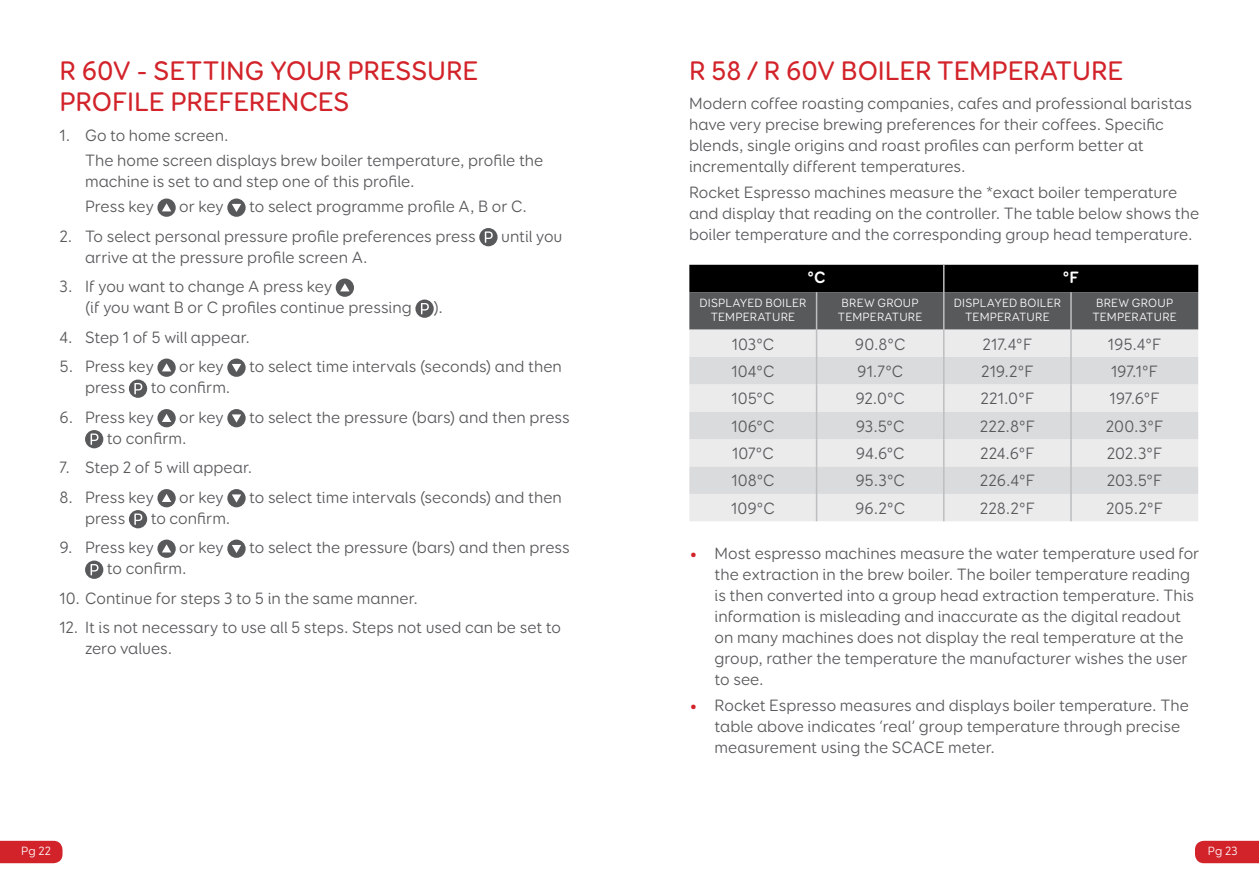
<style>
.page{position:relative;width:1259px;height:893px;background:#fff}
.page>*{position:absolute;margin:0;border:0;box-sizing:border-box;transform-origin:0 0}
.t1{font:500 27px/31.5px "Booster Next FY";letter-spacing:-.005em;color:#d2232a}
.t2{font:16.5px/21px "Booster Next FY";color:#58595b}
.t3{font:700 16.5px "Booster Next FY";color:#fff}
.t4{font:12px/13.5px "Booster Next FY";letter-spacing:.02em;color:#fff;text-align:center}
.s1{font-weight:700;color:#d2232a}
</style>
<div class="page">
<svg style="left:0;top:841px;width:62px;height:22px"></svg>
<svg style="left:1195px;top:841px;width:64px;height:22px"></svg>
<svg style="left:157px;top:199px;width:19px;height:18px"></svg>
<svg style="left:162px;top:203px;width:9px;height:8px"></svg>
<div style="left:227px;top:199px;width:19px;height:18px;background:#58595b;border-radius:50%"></div>
<svg style="left:232px;top:204px;width:9px;height:8px"></svg>
<svg style="left:479px;top:228px;width:18px;height:18px"></svg>
<svg style="left:485px;top:231px;width:8px;height:12px"></svg>
<div style="left:336px;top:279px;width:18px;height:18px;background:#58595b;border-radius:50%"></div>
<svg style="left:340px;top:283px;width:9px;height:8px"></svg>
<div style="left:415px;top:300px;width:19px;height:18px;background:#58595b;border-radius:50%"></div>
<svg style="left:421px;top:303px;width:8px;height:11px"></svg>
<svg style="left:157px;top:359px;width:19px;height:18px"></svg>
<svg style="left:162px;top:363px;width:9px;height:8px"></svg>
<div style="left:227px;top:359px;width:19px;height:18px;background:#58595b;border-radius:50%"></div>
<svg style="left:232px;top:364px;width:9px;height:8px"></svg>
<div style="left:129px;top:380px;width:18px;height:18px;background:#58595b;border-radius:50%"></div>
<svg style="left:134px;top:383px;width:8px;height:11px"></svg>
<div style="left:157px;top:409px;width:19px;height:18px;background:#58595b;border-radius:50%"></div>
<svg style="left:162px;top:414px;width:9px;height:8px"></svg>
<div style="left:227px;top:409px;width:19px;height:18px;background:#58595b;border-radius:50%"></div>
<svg style="left:232px;top:414px;width:9px;height:9px"></svg>
<div style="left:85px;top:430px;width:18px;height:18px;background:#58595b;border-radius:50%"></div>
<svg style="left:91px;top:433px;width:7px;height:12px"></svg>
<div style="left:157px;top:489px;width:19px;height:18px;background:#58595b;border-radius:50%"></div>
<svg style="left:162px;top:494px;width:9px;height:8px"></svg>
<div style="left:227px;top:489px;width:19px;height:18px;background:#58595b;border-radius:50%"></div>
<svg style="left:232px;top:494px;width:9px;height:9px"></svg>
<div style="left:129px;top:510px;width:18px;height:18px;background:#58595b;border-radius:50%"></div>
<svg style="left:134px;top:513px;width:8px;height:12px"></svg>
<svg style="left:157px;top:540px;width:19px;height:18px"></svg>
<svg style="left:162px;top:544px;width:9px;height:8px"></svg>
<div style="left:227px;top:540px;width:19px;height:18px;background:#58595b;border-radius:50%"></div>
<svg style="left:232px;top:545px;width:9px;height:8px"></svg>
<div style="left:85px;top:561px;width:18px;height:18px;background:#58595b;border-radius:50%"></div>
<svg style="left:91px;top:564px;width:7px;height:11px"></svg>
<svg style="left:689px;top:265px;width:509px;height:256px;background:#b7b7b8"></svg>
<h1 class="t1" style="left:60px;top:55px;width:420px">R 60V - SETTING YOUR PRESSURE<br>PROFILE PREFERENCES</h1>
<p class="t2" style="left:85px;top:122px;width:460px;line-height:25.2px;text-indent:-25px">1. Go to home screen.<br>The home screen displays brew boiler temperature, profile the</p>
<p class="t2" style="left:85px;top:169px;width:331px;line-height:25.2px">machine is set to and step one of this profile.<br>Press key</p>
<p class="t2" style="left:179px;top:196px;width:46px">or key</p>
<p class="t2" style="left:249px;top:196px;width:279px">to select programme profile A, B or C.</p>
<p class="t2" style="left:60px;top:226px;width:418px">2. To select personal pressure profile preferences press</p>
<p class="t2" style="left:501px;top:226px;width:63px">until you</p>
<p class="t2" style="left:85px;top:247px;width:284px">arrive at the pressure profile screen A.</p>
<p class="t2" style="left:85px;top:276px;width:328px;text-indent:-25px">3. If you want to change A press key<br>(if you want B or C profiles continue pressing</p>
<p class="t2" style="left:434px;top:297px;width:11px">).</p>
<p class="t2" style="left:60px;top:327px;width:192px">4. Step 1 of 5 will appear.</p>
<p class="t2" style="left:60px;top:356px;width:96px">5. Press key</p>
<p class="t2" style="left:179px;top:356px;width:46px">or key</p>
<p class="t2" style="left:249px;top:356px;width:314px">to select time intervals (seconds) and then</p>
<p class="t2" style="left:85px;top:377px;width:42px">press</p>
<p class="t2" style="left:151px;top:377px;width:81px">to confirm.</p>
<p class="t2" style="left:60px;top:407px;width:96px">6. Press key</p>
<p class="t2" style="left:179px;top:407px;width:46px">or key</p>
<p class="t2" style="left:249px;top:407px;width:322px">to select the pressure (bars) and then press</p>
<p class="t2" style="left:107px;top:428px;width:81px">to confirm.</p>
<p class="t2" style="left:60px;top:457px;width:194px">7. Step 2 of 5 will appear.</p>
<p class="t2" style="left:60px;top:487px;width:96px">8. Press key</p>
<p class="t2" style="left:179px;top:487px;width:46px">or key</p>
<p class="t2" style="left:249px;top:487px;width:314px">to select time intervals (seconds) and then</p>
<p class="t2" style="left:85px;top:508px;width:42px">press</p>
<p class="t2" style="left:151px;top:508px;width:81px">to confirm.</p>
<p class="t2" style="left:60px;top:537px;width:96px">9. Press key</p>
<p class="t2" style="left:179px;top:537px;width:46px">or key</p>
<p class="t2" style="left:249px;top:537px;width:322px">to select the pressure (bars) and then press</p>
<p class="t2" style="left:107px;top:558px;width:81px">to confirm.</p>
<p class="t2" style="left:60px;top:588px;width:360px">10. Continue for steps 3 to 5 in the same manner.</p>
<p class="t2" style="left:85px;top:617px;width:477px;text-indent:-25px">12. It is not necessary to use all 5 steps. Steps not used can be set to zero values.</p>
<h1 class="t1" style="left:689px;top:55px;width:436px">R 58 / R 60V BOILER TEMPERATURE</h1>
<p class="t2" style="left:689px;top:93px;width:504px">Modern coffee roasting companies, cafes and professional baristas have very precise brewing preferences for their coffees. Specific blends, single origins and roast profiles can perform better at incrementally different temperatures.</p>
<p class="t2" style="left:689px;top:181px;width:512px">Rocket Espresso machines measure the *exact boiler temperature and display that reading on the controller. The table below shows the boiler temperature and the corresponding group head temperature.</p>
<p class="t3" style="left:807px;top:267px;width:19px">°C</p>
<p class="t3" style="left:1063px;top:267px;width:18px">°F</p>
<p class="t4" style="left:699px;top:296px;width:109px">DISPLAYED BOILER<br>TEMPERATURE</p>
<p class="t4" style="left:838px;top:296px;width:86px">BREW GROUP<br>TEMPERATURE</p>
<p class="t4" style="left:954px;top:296px;width:109px">DISPLAYED BOILER<br>TEMPERATURE</p>
<p class="t4" style="left:1092px;top:296px;width:86px">BREW GROUP<br>TEMPERATURE</p>
<p class="t2" style="left:731px;top:333px;width:44px">103°C</p>
<p class="t2" style="left:855px;top:333px;width:52px">90.8°C</p>
<p class="t2" style="left:982px;top:333px;width:51px">217.4°F</p>
<p class="t2" style="left:1108px;top:333px;width:55px">195.4°F</p>
<p class="t2" style="left:731px;top:361px;width:44px">104°C</p>
<p class="t2" style="left:857px;top:361px;width:48px">91.7°C</p>
<p class="t2" style="left:981px;top:361px;width:54px">219.2°F</p>
<p class="t2" style="left:1111px;top:361px;width:48px">197.1°F</p>
<p class="t2" style="left:731px;top:388px;width:44px">105°C</p>
<p class="t2" style="left:855px;top:388px;width:51px">92.0°C</p>
<p class="t2" style="left:980px;top:388px;width:55px">221.0°F</p>
<p class="t2" style="left:1109px;top:388px;width:52px">197.6°F</p>
<p class="t2" style="left:731px;top:415px;width:45px">106°C</p>
<p class="t2" style="left:856px;top:415px;width:50px">93.5°C</p>
<p class="t2" style="left:980px;top:415px;width:57px">222.8°F</p>
<p class="t2" style="left:1106px;top:415px;width:59px">200.3°F</p>
<p class="t2" style="left:732px;top:443px;width:43px">107°C</p>
<p class="t2" style="left:855px;top:443px;width:50px">94.6°C</p>
<p class="t2" style="left:980px;top:443px;width:56px">224.6°F</p>
<p class="t2" style="left:1106px;top:443px;width:57px">202.3°F</p>
<p class="t2" style="left:731px;top:470px;width:45px">108°C</p>
<p class="t2" style="left:855px;top:470px;width:51px">95.3°C</p>
<p class="t2" style="left:980px;top:470px;width:56px">226.4°F</p>
<p class="t2" style="left:1106px;top:470px;width:57px">203.5°F</p>
<p class="t2" style="left:731px;top:498px;width:45px">109°C</p>
<p class="t2" style="left:855px;top:498px;width:51px">96.2°C</p>
<p class="t2" style="left:979px;top:498px;width:57px">228.2°F</p>
<p class="t2" style="left:1106px;top:498px;width:58px">205.2°F</p>
<p class="t2" style="left:714px;top:543px;width:486px;text-indent:-25px"><span class="s1">•</span> Most espresso machines measure the water temperature used for the extraction in the brew boiler. The boiler temperature reading is then converted into a group head extraction temperature. This information is misleading and inaccurate as the digital readout on many machines does not display the real temperature at the group, rather the temperature the manufacturer wishes the user to see.</p>
<p class="t2" style="left:714px;top:694px;width:476px;text-indent:-25px"><span class="s1">•</span> Rocket Espresso measures and displays boiler temperature. The table above indicates ‘real’ group temperature through precise measurement using the SCACE meter.</p>
<p class="t4" style="left:21px;top:844px;width:31px">Pg 22</p>
<p class="t4" style="left:1208px;top:844px;width:31px">Pg 23</p>
</div>
